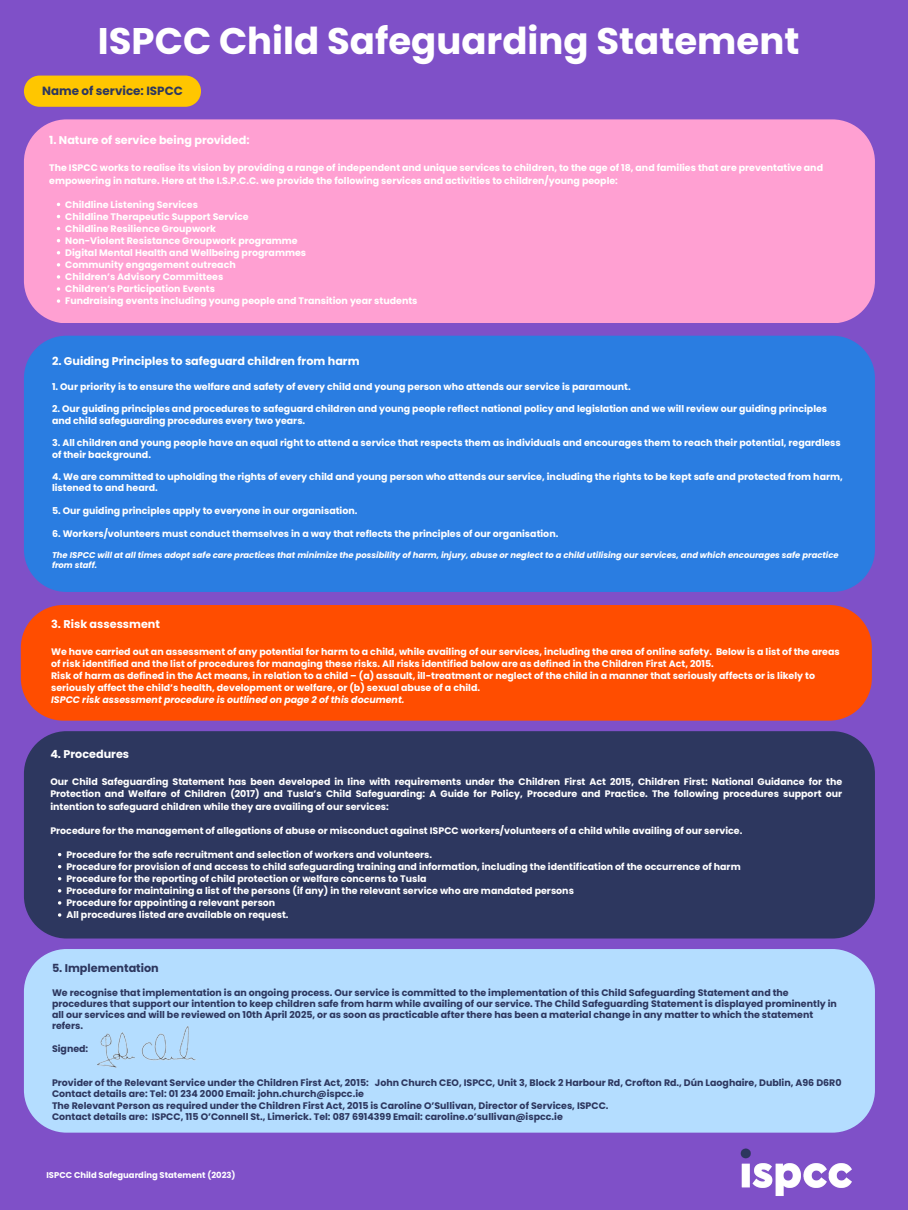
<style>
.page{position:relative;width:908px;height:1210px;background:#fff}
.page>*{position:absolute;margin:0;border:0;box-sizing:border-box;transform-origin:0 0}
.t1{font:700 37.03px "Poppins";color:#fff}
.t2{font:700 11.9px "Poppins";color:#2d375f}
.t3{font:700 11.2px "Poppins";color:#fff}
.t4{font:700 11.2px "Poppins";color:#2d375f}
.t5{font:700 9.45px/12.1px "Poppins";color:#fff}
.t6{font:700 9.45px/11.3px "Poppins";color:#2d375f}
.t7{font:italic 700 9.45px "Poppins";color:#fff}
.t8{font:italic 700 8.4px/10px "Poppins";color:#fff}
.t9{font:700 8.4px "Poppins";color:#fff}
</style>
<div class="page">
<div style="left:0;top:0;width:907px;height:1210px;background:#7f50c8"></div>
<img style="left:740px;top:1148px;width:112px;height:48px">
<div style="left:24px;top:119px;width:850px;height:204px;background:#ffa0d2;border-radius:43px"></div>
<div style="left:24px;top:336px;width:850px;height:256px;background:#2a7de1;border-radius:43px"></div>
<div style="left:21px;top:605px;width:850px;height:115px;background:#ff4d00"></div>
<div style="left:24px;top:731px;width:850px;height:207px;background:#2d375f;border-radius:43px"></div>
<div style="left:24px;top:949px;width:850px;height:183px;background:#b4ddff"></div>
<svg style="left:24px;top:76px;width:177px;height:31px;background:#f9c008"></svg>
<img style="left:98px;top:1023px;width:103px;height:48px">
<svg style="left:57px;top:275px;width:3px;height:4px"></svg>
<svg style="left:57px;top:287px;width:3px;height:4px"></svg>
<svg style="left:57px;top:299px;width:3px;height:4px"></svg>
<p class="t1" style="left:98px;top:15px;width:702px">ISPCC Child Safeguarding Statement</p>
<p class="t2" style="left:42px;top:83px;width:142px">Name of service: ISPCC</p>
<p class="t3" style="left:49px;top:133px;width:202px">1. Nature of service being provided:</p>
<p class="t5" style="left:49px;top:162px;width:775px">The ISPCC works to realise its vision by providing a range of independent and unique services to children, to the age of 18, and families that are preventative and empowering in nature. Here at the I.S.P.C.C. we provide the following services and activities to children/young people:</p>
<p class="t5" style="left:65px;top:198px;width:134px">Childline Listening Services</p>
<p class="t5" style="left:65px;top:210px;width:185px">Childline Therapeutic Support Service</p>
<p class="t5" style="left:65px;top:222px;width:152px">Childline Resilience Groupwork</p>
<p class="t5" style="left:65px;top:235px;width:234px">Non-Violent Resistance Groupwork programme</p>
<p class="t5" style="left:65px;top:247px;width:242px">Digital Mental Health and Wellbeing programmes</p>
<p class="t5" style="left:65px;top:259px;width:172px">Community engagement outreach</p>
<p class="t5" style="left:65px;top:271px;width:159px">Children’s Advisory Committees</p>
<p class="t5" style="left:65px;top:283px;width:151px">Children’s Participation Events</p>
<p class="t5" style="left:65px;top:295px;width:353px">Fundraising events including young people and Transition year students</p>
<p class="t3" style="left:52px;top:353px;width:309px">2. Guiding Principles to safeguard children from harm</p>
<p class="t5" style="left:52px;top:380px;width:580px">1. Our priority is to ensure the welfare and safety of every child and young person who attends our service is paramount.</p>
<p class="t5" style="left:52px;top:403px;width:776px;line-height:11.3px">2. Our guiding principles and procedures to safeguard children and young people reflect national policy and legislation and we will review our guiding principles and child safeguarding procedures every two years.</p>
<p class="t5" style="left:52px;top:437px;width:790px;line-height:11.3px">3. All children and young people have an equal right to attend a service that respects them as individuals and encourages them to reach their potential, regardless of their background.</p>
<p class="t5" style="left:52px;top:471px;width:792px;line-height:11.3px">4. We are committed to upholding the rights of every child and young person who attends our service, including the rights to be kept safe and protected from harm, listened to and heard.</p>
<p class="t5" style="left:52px;top:504px;width:307px">5. Our guiding principles apply to everyone in our organisation.</p>
<p class="t5" style="left:52px;top:527px;width:507px">6. Workers/volunteers must conduct themselves in a way that reflects the principles of our organisation.</p>
<p class="t8" style="left:52px;top:550px;width:788px">The ISPCC will at all times adopt safe care practices that minimize the possibility of harm, injury, abuse or neglect to a child utilising our services, and which encourages safe practice from staff.</p>
<p class="t3" style="left:51px;top:616px;width:110px">3. Risk assessment</p>
<p class="t5" style="left:51px;top:645px;width:789px">We have carried out an assessment of any potential for harm to a child, while availing of our services, including the area of online safety. Below is a list of the areas of risk identified and the list of procedures for managing these risks. All risks identified below are as defined in the Children First Act, 2015.</p>
<p class="t5" style="left:51px;top:669px;width:765px">Risk of harm as defined in the Act means, in relation to a child – (a) assault, ill-treatment or neglect of the child in a manner that seriously affects or is likely to seriously affect the child’s health, development or welfare, or (b) sexual abuse of a child.</p>
<p class="t7" style="left:51px;top:693px;width:355px">ISPCC risk assessment procedure is outlined on page 2 of this document.</p>
<p class="t3" style="left:50px;top:746px;width:80px">4. Procedures</p>
<p class="t5" style="left:50px;top:776px;width:793px;text-align:justify">Our Child Safeguarding Statement has been developed in line with requirements under the Children First Act 2015, Children First: National Guidance for the Protection and Welfare of Children (2017) and Tusla’s Child Safeguarding: A Guide for Policy, Procedure and Practice. The following procedures support our intention to safeguard children while they are availing of our services:</p>
<p class="t5" style="left:50px;top:824px;width:693px">Procedure for the management of allegations of abuse or misconduct against ISPCC workers/volunteers of a child while availing of our service.</p>
<p class="t5" style="left:66px;top:848px;width:367px">Procedure for the safe recruitment and selection of workers and volunteers.</p>
<p class="t5" style="left:66px;top:860px;width:675px">Procedure for provision of and access to child safeguarding training and information, including the identification of the occurrence of harm</p>
<p class="t5" style="left:66px;top:872px;width:361px">Procedure for the reporting of child protection or welfare concerns to Tusla</p>
<p class="t5" style="left:66px;top:884px;width:509px">Procedure for maintaining a list of the persons (if any) in the relevant service who are mandated persons</p>
<p class="t5" style="left:66px;top:897px;width:210px">Procedure for appointing a relevant person</p>
<p class="t5" style="left:66px;top:909px;width:224px">All procedures listed are available on request.</p>
<p class="t4" style="left:52px;top:960px;width:108px">5. Implementation</p>
<p class="t6" style="left:52px;top:986px;width:786px">We recognise that implementation is an ongoing process. Our service is committed to the implementation of this Child Safeguarding Statement and the procedures that support our intention to keep children safe from harm while availing of our service. The Child Safeguarding Statement is displayed prominently in all our services and will be reviewed on 10th April 2025, or as soon as practicable after there has been a material change in any matter to which the statement refers.</p>
<p class="t6" style="left:52px;top:1043px;width:38px">Signed:</p>
<p class="t6" style="left:52px;top:1077px;width:790px">Provider of the Relevant Service under the Children First Act, 2015: John Church CEO, ISPCC, Unit 3, Block 2 Harbour Rd, Crofton Rd., Dún Laoghaire, Dublin, A96 D6R0</p>
<p class="t6" style="left:52px;top:1088px;width:313px">Contact details are: Tel: 01 234 2000 Email: john.church@ispcc.ie</p>
<p class="t6" style="left:52px;top:1099px;width:558px">The Relevant Person as required under the Children First Act, 2015 is Caroline O’Sullivan, Director of Services, ISPCC.</p>
<p class="t6" style="left:52px;top:1110px;width:512px">Contact details are: ISPCC, 115 O’Connell St., Limerick. Tel: 087 6914399 Email: caroline.o’sullivan@ispcc.ie</p>
<p class="t9" style="left:46px;top:1169px;width:190px">ISPCC Child Safeguarding Statement (2023)</p>
</div>
